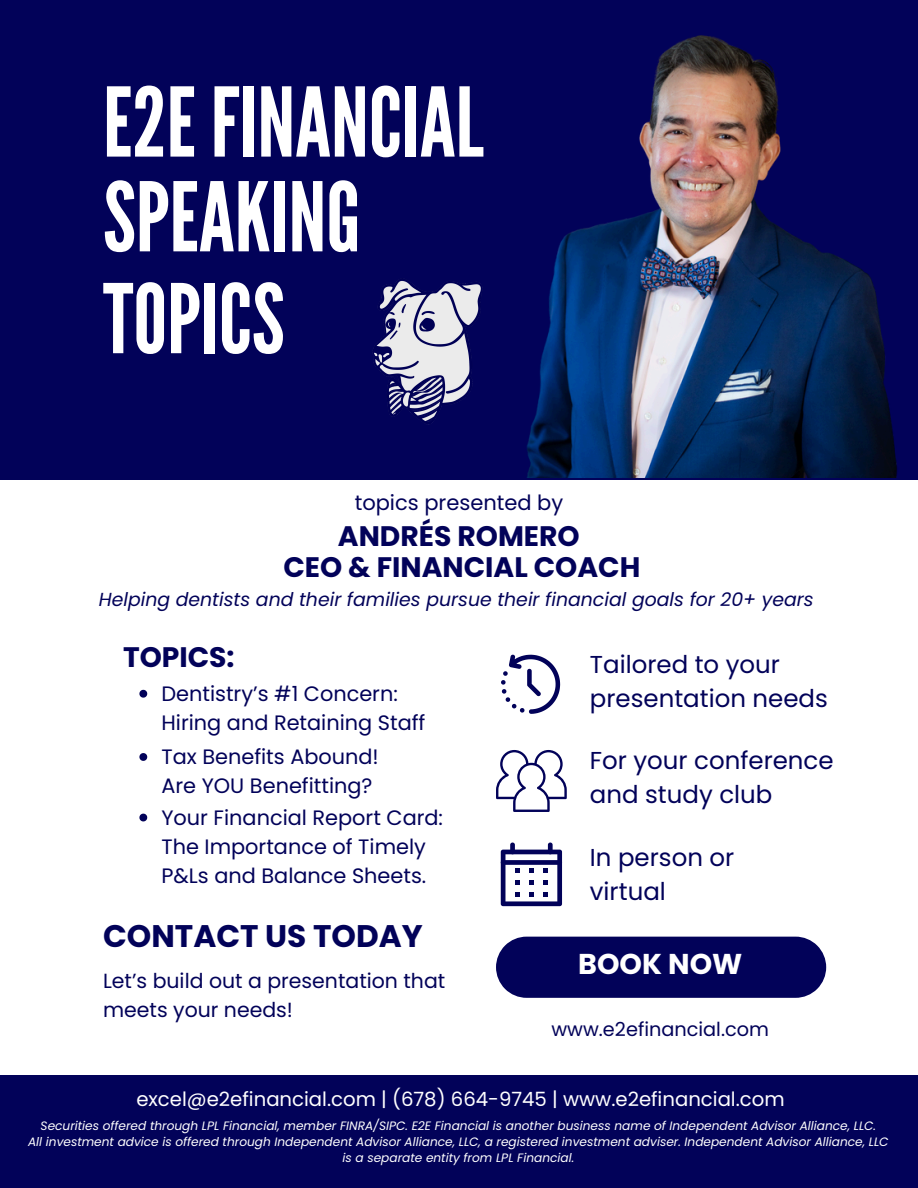
<style>
.page{position:relative;width:918px;height:1188px;background:#fff}
.page>*{position:absolute;margin:0;border:0;box-sizing:border-box;transform-origin:0 0}
.t1{font:95.7px "League Gothic";color:#fff}
.t2{font:700 31.2px "Poppins";color:#020259}
.t3{font:700 28.65px "Poppins";color:#fff}
.t4{font:700 28.2px/30.3px "Poppins";color:#020259;text-align:center}
.t5{font:24.45px/34.2px "Poppins";color:#020259}
.t6{font:21px "Poppins";color:#020259}
.t7{font:20.85px/29.1px "Poppins";color:#020259}
.t8{font:20.4px/28.7px "Poppins";color:#020259}
.t9{font:19.65px "Poppins";color:#fff}
.t10{font:19.35px "Poppins";color:#020259}
.t11{font:italic 18.9px "Poppins";color:#020259}
.t12{font:italic 12.15px "Poppins";color:#fff}
</style>
<div class="page">
<div style="left:0;top:0;width:918px;height:479px;background:#020259"></div>
<img style="left:527px;top:35px;width:370px;height:443px">
<div style="left:496px;top:937px;width:330px;height:61px;background:#020259"></div>
<svg style="left:501px;top:655px;width:59px;height:59px"></svg>
<svg style="left:501px;top:843px;width:61px;height:63px"></svg>
<div style="left:0;top:1075px;width:918px;height:113px;background:#020259"></div>
<svg style="left:496px;top:750px;width:71px;height:62px"></svg>
<img style="left:372px;top:281px;width:109px;height:144px">
<svg style="left:139px;top:690px;width:8px;height:8px"></svg>
<svg style="left:139px;top:753px;width:8px;height:8px"></svg>
<svg style="left:139px;top:814px;width:8px;height:7px"></svg>
<p class="t1" style="left:103px;top:67px;width:382px">E2E FINANCIAL</p>
<h1 class="t1" style="left:103px;top:162px;width:259px">SPEAKING</h1>
<h1 class="t1" style="left:103px;top:264px;width:183px">TOPICS</h1>
<h1 class="t6" style="left:355px;top:488px;width:210px">topics presented by</h1>
<p class="t4" style="left:283px;top:521px;width:359px">ANDRÉS ROMERO<br>CEO &amp; FINANCIAL COACH</p>
<h3 class="t11" style="left:99px;top:587px;width:716px">Helping dentists and their families pursue their financial goals for 20+ years</h3>
<h4 class="t4" style="left:123px;top:642px;width:113px">TOPICS:</h4>
<h2 class="t7" style="left:161px;top:679px;width:266px">Dentistry’s #1 Concern:<br>Hiring and Retaining Staff</h2>
<h5 class="t7" style="left:161px;top:742px;width:219px">Tax Benefits Abound!<br>Are YOU Benefitting?</h5>
<h2 class="t7" style="left:161px;top:803px;width:283px">Your Financial Report Card:<br>The Importance of Timely<br>P&amp;Ls and Balance Sheets.</h2>
<p class="t2" style="left:103px;top:914px;width:321px">CONTACT US TODAY</p>
<p class="t8" style="left:103px;top:967px;width:344px">Let’s build out a presentation that meets your needs!</p>
<h4 class="t5" style="left:590px;top:647px;width:239px">Tailored to your presentation needs</h4>
<p class="t5" style="left:590px;top:743px;width:245px">For your conference and study club</p>
<h3 class="t5" style="left:590px;top:841px;width:146px">In person or virtual</h3>
<p class="t3" style="left:578px;top:944px;width:166px">BOOK NOW</p>
<h2 class="t10" style="left:551px;top:1016px;width:219px">www.e2efinancial.com</h2>
<p class="t9" style="left:136px;top:1085px;width:650px">excel@e2efinancial.com | (678) 664-9745 | www.e2efinancial.com</p>
<p class="t12" style="left:41px;top:1117px;width:837px">Securities offered through LPL Financial, member FINRA/SIPC. E2E Financial is another business name of Independent Advisor Alliance, LLC.</p>
<h3 class="t12" style="left:28px;top:1134px;width:862px">All investment advice is offered through Independent Advisor Alliance, LLC, a registered investment adviser. Independent Advisor Alliance, LLC</h3>
<h2 class="t12" style="left:343px;top:1150px;width:233px">is a separate entity from LPL Financial.</h2>
</div>
